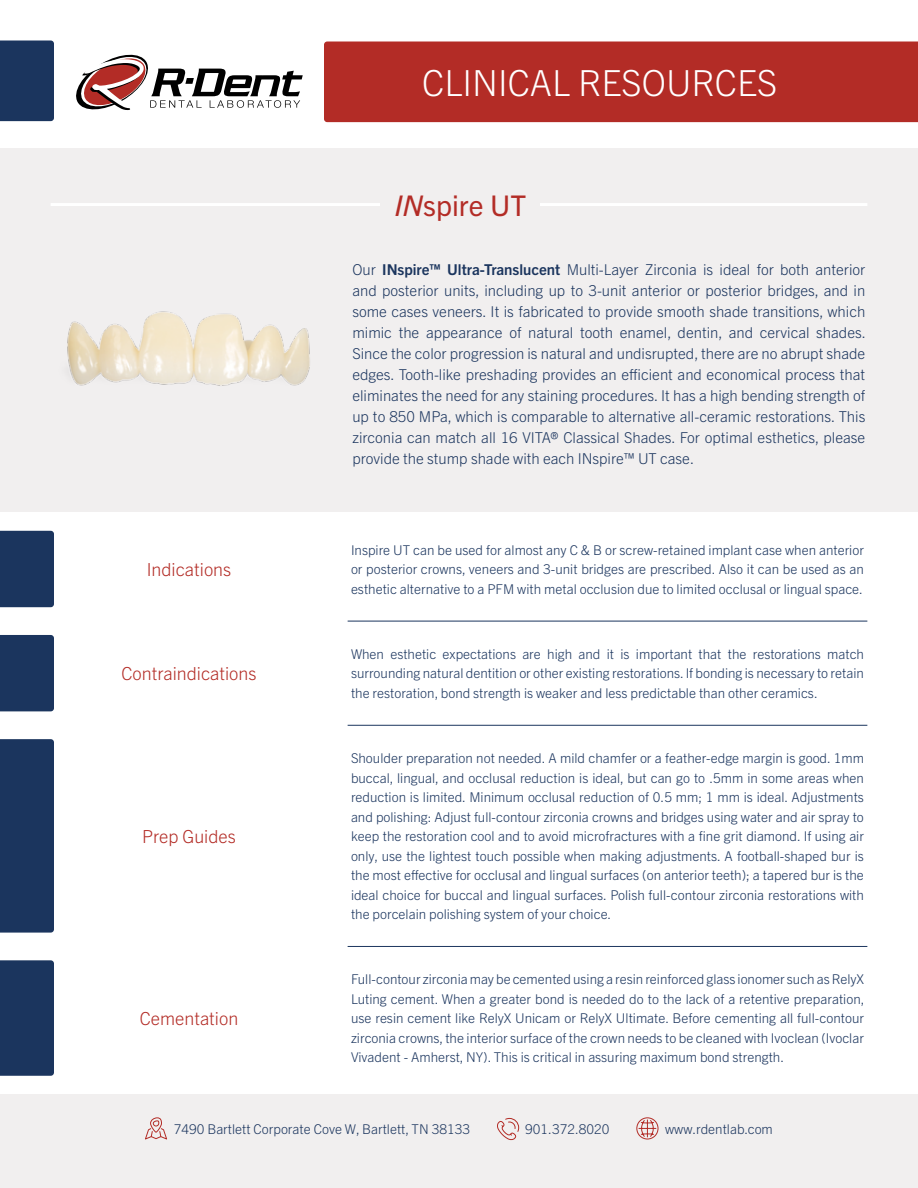
<style>
.page{position:relative;width:918px;height:1188px;background:#fff}
.page>*{position:absolute;margin:0;border:0;box-sizing:border-box;transform-origin:0 0}
.t1{font:300 36px "Trade Gothic Next LT Pro";color:#fff}
.t2{font:28.5px "Trade Gothic Next LT Pro";color:#b32c26}
.t3{font:300 18px "Trade Gothic Next LT Pro";color:#b32c26}
.t4{font:300 15px/21px "Trade Gothic Next LT Pro";color:#1b355e;text-align:justify}
.t5{font:300 13.5px/19.5px "Trade Gothic Next LT Pro";color:#1b355e;text-align:justify}
.s1{font-style:italic}
.s2{font-weight:700}
</style>
<div class="page">
<div style="left:0;top:1095px;width:918px;height:93px;background:#f1efef"></div>
<div style="left:0;top:40px;width:54px;height:81px;background:#1b355e"></div>
<svg style="left:76px;top:54px;width:227px;height:57px"></svg>
<div style="left:324px;top:42px;width:594px;height:80px;background:#b32c26"></div>
<div style="left:0;top:531px;width:54px;height:76px;background:#1b355e"></div>
<div style="left:0;top:635px;width:54px;height:76px;background:#1b355e"></div>
<div style="left:0;top:739px;width:54px;height:194px;background:#1b355e"></div>
<div style="left:0;top:960px;width:54px;height:116px;background:#1b355e"></div>
<hr style="left:348px;top:621px;width:519px;height:1px;background:#1b355e">
<hr style="left:348px;top:725px;width:519px;height:1px;background:#1b355e">
<hr style="left:348px;top:946px;width:519px;height:1px;background:#1b355e">
<div style="left:0;top:148px;width:918px;height:364px;background:#f1efef"></div>
<img style="left:67px;top:311px;width:243px;height:75px">
<hr style="left:51px;top:203px;width:816px;height:3px;background:#fff">
<div style="left:380px;top:194px;width:160px;height:22px;background:#f1efef"></div>
<svg style="left:636px;top:1117px;width:23px;height:23px"></svg>
<svg style="left:497px;top:1118px;width:22px;height:23px"></svg>
<svg style="left:145px;top:1117px;width:22px;height:23px"></svg>
<h1 class="t1" style="left:422px;top:58px;width:356px">CLINICAL RESOURCES</h1>
<h2 class="t2" style="left:394px;top:185px;width:133px"><span class="s1">IN</span>spire UT</h2>
<h3 class="t3" style="left:147px;top:557px;width:86px">Indications</h3>
<h3 class="t3" style="left:121px;top:661px;width:137px">Contraindications</h3>
<h3 class="t3" style="left:142px;top:824px;width:95px">Prep Guides</h3>
<h3 class="t3" style="left:140px;top:1006px;width:100px">Cementation</h3>
<p class="t4" style="left:352px;top:259px;width:515px">Our <span class="s2">INspire™ Ultra-Translucent</span> Multi-Layer Zirconia is ideal for both anterior and posterior units, including up to 3-unit anterior or posterior bridges, and in some cases veneers. It is fabricated to provide smooth shade transitions, which mimic the appearance of natural tooth enamel, dentin, and cervical shades.<br>Since the color progression is natural and undisrupted, there are no abrupt shade edges. Tooth-like preshading provides an efficient and economical process that eliminates the need for any staining procedures. It has a high bending strength of up to 850 MPa, which is comparable to alternative all-ceramic restorations. This zirconia can match all 16 VITA® Classical Shades. For optimal esthetics, please provide the stump shade with each INspire™ UT case.</p>
<p class="t5" style="left:351px;top:539px;width:515px">Inspire UT can be used for almost any C &amp; B or screw-retained implant case when anterior or posterior crowns, veneers and 3-unit bridges are prescribed. Also it can be used as an esthetic alternative to a PFM with metal occlusion due to limited occlusal or lingual space.</p>
<p class="t5" style="left:351px;top:643px;width:515px">When esthetic expectations are high and it is important that the restorations match surrounding natural dentition or other existing restorations. If bonding is necessary to retain the restoration, bond strength is weaker and less predictable than other ceramics.</p>
<p class="t5" style="left:351px;top:748px;width:515px">Shoulder preparation not needed. A mild chamfer or a feather-edge margin is good. 1mm buccal, lingual, and occlusal reduction is ideal, but can go to .5mm in some areas when reduction is limited. Minimum occlusal reduction of 0.5 mm; 1 mm is ideal. Adjustments and polishing: Adjust full-contour zirconia crowns and bridges using water and air spray to keep the restoration cool and to avoid microfractures with a fine grit diamond. If using air only, use the lightest touch possible when making adjustments. A football-shaped bur is the most effective for occlusal and lingual surfaces (on anterior teeth); a tapered bur is the ideal choice for buccal and lingual surfaces. Polish full-contour zirconia restorations with the porcelain polishing system of your choice.</p>
<p class="t5" style="left:351px;top:969px;width:515px">Full-contour zirconia may be cemented using a resin reinforced glass ionomer such as RelyX Luting cement. When a greater bond is needed do to the lack of a retentive preparation, use resin cement like RelyX Unicam or RelyX Ultimate. Before cementing all full-contour zirconia crowns, the interior surface of the crown needs to be cleaned with Ivoclean (Ivoclar Vivadent - Amherst, NY). This is critical in assuring maximum bond strength.</p>
<p class="t5" style="left:174px;top:1119px;width:298px">7490 Bartlett Corporate Cove W, Bartlett, TN 38133</p>
<p class="t5" style="left:525px;top:1119px;width:86px">901.372.8020</p>
<p class="t5" style="left:665px;top:1119px;width:109px">www.rdentlab.com</p>
</div>
